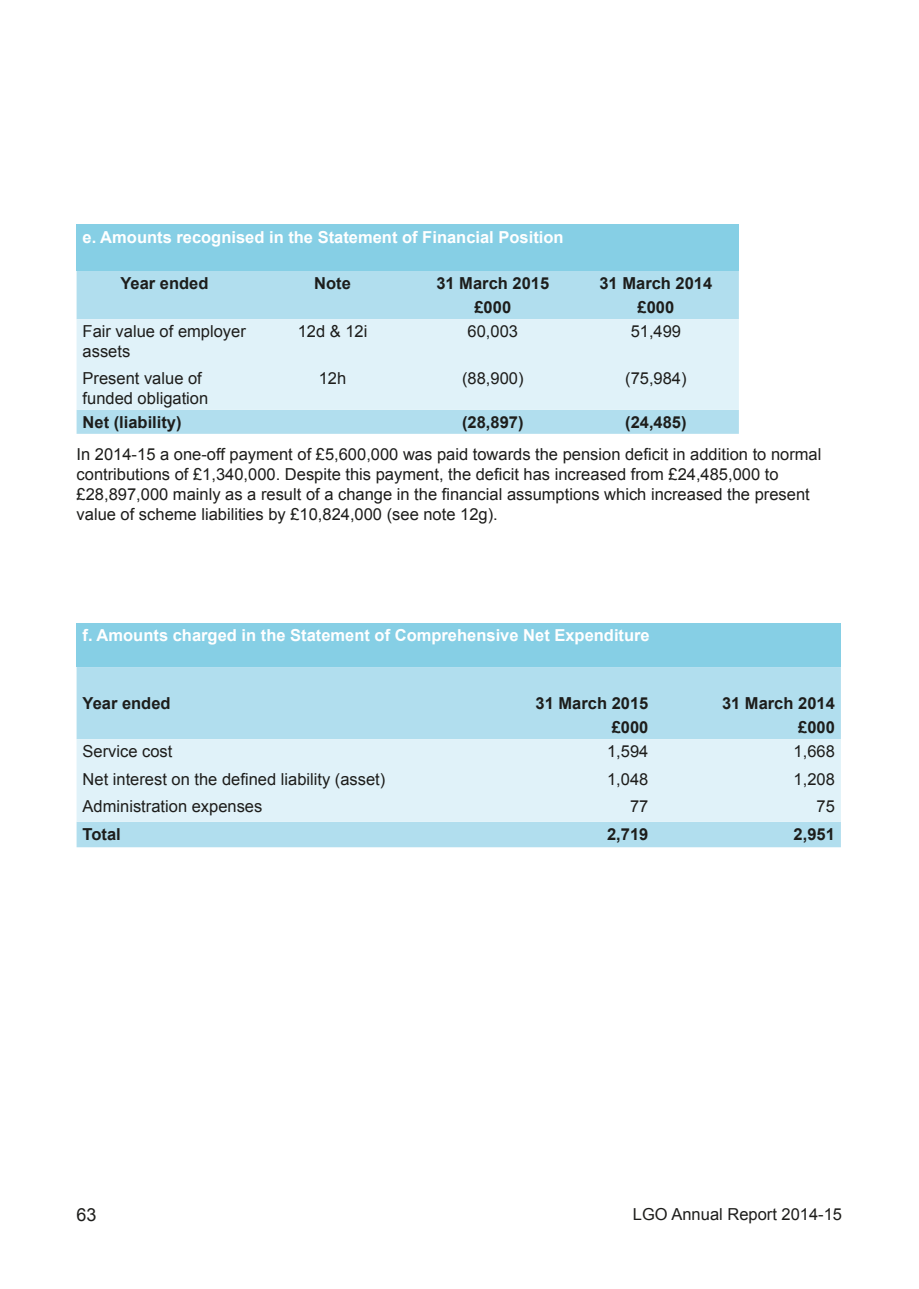
<style>
.page{position:relative;width:919px;height:1289px;background:#fff}
.page>*{position:absolute;margin:0;border:0;box-sizing:border-box;transform-origin:0 0}
.t1{font:18px "Arial";color:#1d1d1b}
.t2{font:16.5px/19.8px "Arial";color:#1d1d1b}
.t3{font:700 16.5px "Arial";color:#1d1d1b}
.t4{font:700 16.5px "Arial";color:#fff}
</style>
<div class="page">
<div style="left:77px;top:224px;width:661px;height:47px;background:#86cfe5"></div>
<div style="left:77px;top:271px;width:661px;height:163px;background:#b1deee"></div>
<div style="left:77px;top:319px;width:661px;height:91px;background:#e0f2f9"></div>
<div style="left:77px;top:623px;width:763px;height:44px;background:#86cfe5"></div>
<div style="left:77px;top:667px;width:763px;height:180px;background:#b1deee"></div>
<div style="left:77px;top:739px;width:763px;height:82px;background:#e0f2f9"></div>
<p class="t4" style="left:83px;top:227px;width:482px">e. Amounts recognised in the Statement of Financial Position</p>
<p class="t3" style="left:120px;top:272px;width:90px">Year ended</p>
<p class="t3" style="left:314px;top:272px;width:38px">Note</p>
<p class="t3" style="left:436px;top:272px;width:114px">31 March 2015</p>
<p class="t3" style="left:599px;top:272px;width:114px">31 March 2014</p>
<p class="t3" style="left:474px;top:296px;width:38px">£000</p>
<p class="t3" style="left:637px;top:296px;width:38px">£000</p>
<p class="t2" style="left:83px;top:322px;width:165px">Fair value of employer assets</p>
<p class="t2" style="left:298px;top:322px;width:71px">12d &amp; 12i</p>
<p class="t2" style="left:467px;top:322px;width:52px">60,003</p>
<p class="t2" style="left:630px;top:322px;width:52px">51,499</p>
<p class="t2" style="left:83px;top:368px;width:127px">Present value of funded obligation</p>
<p class="t2" style="left:319px;top:368px;width:29px">12h</p>
<p class="t2" style="left:462px;top:368px;width:63px">(88,900)</p>
<p class="t2" style="left:625px;top:368px;width:63px">(75,984)</p>
<p class="t3" style="left:83px;top:411px;width:101px">Net (liability)</p>
<p class="t3" style="left:462px;top:411px;width:63px">(28,897)</p>
<p class="t3" style="left:625px;top:411px;width:63px">(24,485)</p>
<p class="t2" style="left:77px;top:445px;width:746px">In 2014-15 a one-off payment of £5,600,000 was paid towards the pension deficit in addition to normal contributions of £1,340,000. Despite this payment, the deficit has increased from £24,485,000 to £28,897,000 mainly as a result of a change in the financial assumptions which increased the present value of scheme liabilities by £10,824,000 (see note 12g).</p>
<p class="t4" style="left:83px;top:624px;width:568px">f. Amounts charged in the Statement of Comprehensive Net Expenditure</p>
<p class="t3" style="left:83px;top:692px;width:90px">Year ended</p>
<p class="t3" style="left:535px;top:692px;width:114px">31 March 2015</p>
<p class="t3" style="left:722px;top:692px;width:114px">31 March 2014</p>
<p class="t3" style="left:611px;top:716px;width:38px">£000</p>
<p class="t3" style="left:798px;top:716px;width:38px">£000</p>
<p class="t2" style="left:83px;top:741px;width:91px">Service cost</p>
<p class="t2" style="left:607px;top:741px;width:43px">1,594</p>
<p class="t2" style="left:793px;top:741px;width:43px">1,668</p>
<p class="t2" style="left:83px;top:769px;width:304px">Net interest on the defined liability (asset)</p>
<p class="t2" style="left:607px;top:769px;width:43px">1,048</p>
<p class="t2" style="left:793px;top:769px;width:43px">1,208</p>
<p class="t2" style="left:83px;top:796px;width:181px">Administration expenses</p>
<p class="t2" style="left:630px;top:796px;width:20px">77</p>
<p class="t2" style="left:816px;top:796px;width:20px">75</p>
<p class="t3" style="left:83px;top:823px;width:40px">Total</p>
<p class="t3" style="left:607px;top:823px;width:43px">2,719</p>
<p class="t3" style="left:793px;top:823px;width:43px">2,951</p>
<p class="t1" style="left:77px;top:1203px;width:22px">63</p>
<p class="t2" style="left:633px;top:1204px;width:211px">LGO Annual Report 2014-15</p>
</div>
